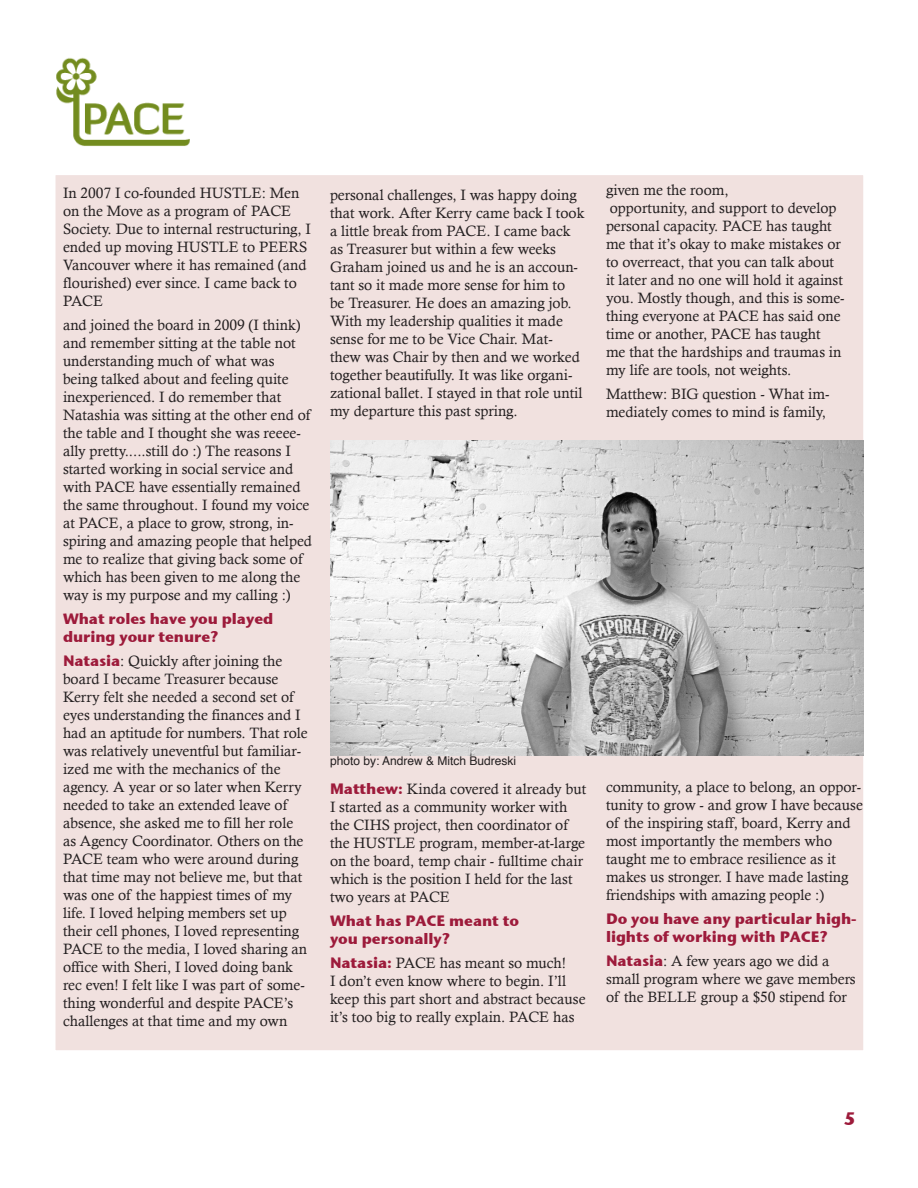
<style>
.page{position:relative;width:918px;height:1188px;background:#fff}
.page>*{position:absolute;margin:0;border:0;box-sizing:border-box;transform-origin:0 0}
.t1{font:700 18px "Stone Sans ITC";color:#9d1b3b}
.body{font:15px/18px "Calisto";color:#231f20}
.body-2{font:700 15px/18px "Stone Sans ITC";letter-spacing:-.005em;color:#9d1b3b}
.t2{font:12px "Helvetica";color:#231f20}
.s1{font-family:"Stone Sans ITC";font-weight:700;color:#9d1b3b}
</style>
<div class="page">
<img style="left:56px;top:57px;width:134px;height:89px">
<div style="left:54px;top:174px;width:811px;height:878px;background:#f1e1df;border:2px solid #fff"></div>
<img style="left:330px;top:440px;width:534px;height:315px">
<p class="body" style="left:63px;top:184px;width:249px">In 2007 I co-founded HUSTLE: Men on the Move as a program of PACE<br>Society. Due to internal restructuring, I ended up moving HUSTLE to PEERS<br>Vancouver where it has remained (and flourished) ever since. I came back to<br>PACE</p>
<p class="body" style="left:63px;top:316px;width:251px">and joined the board in 2009 (I think) and remember sitting at the table not understanding much of what was being talked about and feeling quite inexperienced. I do remember that Natashia was sitting at the other end of the table and I thought she was reeee&shy;ally pretty.....still do :) The reasons I started working in social service and with PACE have essentially remained the same throughout. I found my voice at PACE, a place to grow, strong, in&shy;spiring and amazing people that helped me to realize that giving back some of which has been given to me along the way is my purpose and my calling :)</p>
<p class="body-2" style="left:63px;top:609px;width:212px">What roles have you played during your tenure?</p>
<p class="body" style="left:63px;top:652px;width:246px"><span class="s1">Natasia</span>: Quickly after joining the board I became Treasurer because Kerry felt she needed a second set of eyes understanding the finances and I had an aptitude for numbers. That role was relatively uneventful but familiar&shy;ized me with the mechanics of the agency. A year or so later when Kerry needed to take an extended leave of absence, she asked me to fill her role as Agency Coordinator. Others on the PACE team who were around during that time may not believe me, but that was one of the happiest times of my life. I loved helping members set up their cell phones, I loved representing PACE to the media, I loved sharing an office with Sheri, I loved doing bank rec even! I felt like I was part of some&shy;thing wonderful and despite PACE’s challenges at that time and my own</p>
<p class="body" style="left:330px;top:185px;width:256px">personal challenges, I was happy doing that work. After Kerry came back I took a little break from PACE. I came back as Treasurer but within a few weeks Graham joined us and he is an accoun&shy;tant so it made more sense for him to<br>be Treasurer. He does an amazing job.<br>With my leadership qualities it made sense for me to be Vice Chair. Mat&shy;thew was Chair by then and we worked together beautifully. It was like organi&shy;zational ballet. I stayed in that role until my departure this past spring.</p>
<p class="body" style="left:606px;top:181px;width:240px">given me the room,<br>opportunity, and support to develop personal capacity. PACE has taught me that it’s okay to make mistakes or to overreact, that you can talk about it later and no one will hold it against you. Mostly though, and this is some&shy;thing everyone at PACE has said one time or another, PACE has taught<br>me that the hardships and traumas in my life are tools, not weights.</p>
<p class="body" style="left:606px;top:385px;width:225px">Matthew: BIG question - What im&shy;mediately comes to mind is family,</p>
<p class="t2" style="left:330px;top:752px;width:188px">photo by: Andrew &amp; Mitch Budreski</p>
<p class="body" style="left:330px;top:779px;width:258px"><span class="s1">Matthew:</span> Kinda covered it already but I started as a community worker with the CIHS project, then coordinator of the HUSTLE program, member-at-large on the board, temp chair - fulltime chair which is the position I held for the last two years at PACE</p>
<p class="body-2" style="left:330px;top:911px;width:191px">What has PACE meant to you personally?</p>
<p class="body" style="left:330px;top:953px;width:257px"><span class="s1">Natasia:</span> PACE has meant so much!<br>I don’t even know where to begin. I’ll keep this part short and abstract because it’s too big to really explain. PACE has</p>
<p class="body" style="left:606px;top:777px;width:258px">community, a place to belong, an oppor&shy;tunity to grow - and grow I have because of the inspiring staff, board, Kerry and most importantly the members who taught me to embrace resilience as it makes us stronger. I have made lasting friendships with amazing people :)</p>
<p class="body-2" style="left:606px;top:908px;width:252px">Do you have any particular high&shy;lights of working with PACE?</p>
<p class="body" style="left:606px;top:951px;width:251px"><span class="s1">Natasia</span>: A few years ago we did a small program where we gave members of the BELLE group a $50 stipend for</p>
<p class="t1" style="left:844px;top:1103px;width:14px">5</p>
</div>
